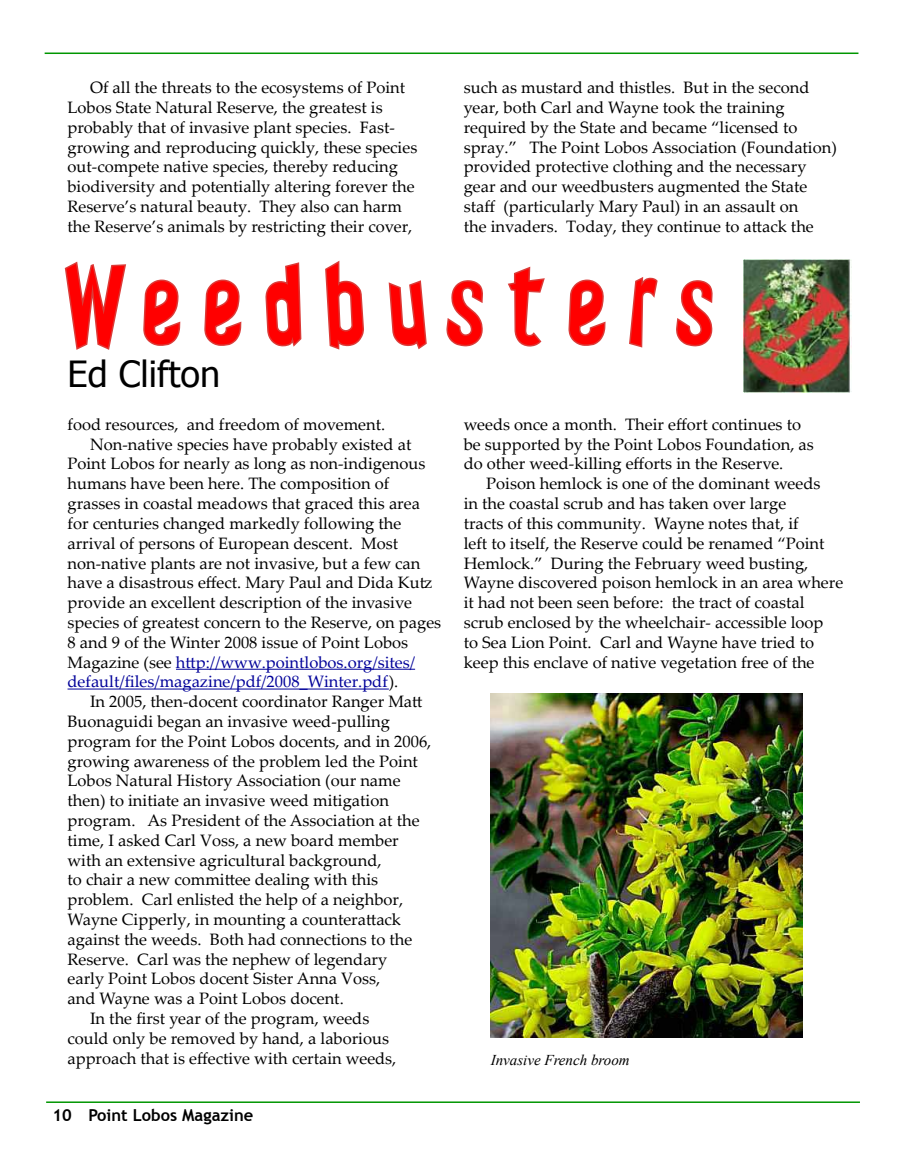
<style>
.page{position:relative;width:905px;height:1175px;background:#fff}
.page>*{position:absolute;margin:0;border:0;box-sizing:border-box;transform-origin:0 0}
.t1{font:108px "Wicked Scary Movie";letter-spacing:.24em;color:#f00}
.t2{font:36px "Tahoma";color:#000}
.t3{font:16.5px/19.8px "Palatino Linotype";color:#000}
.t4{font:16.5px "Palatino Linotype";color:#009}
.t5{font:700 16.5px "Trebuchet MS";color:#000}
.t6{font:italic 15px "Times New Roman";color:#000}
.s1{color:#000}
</style>
<div class="page">
<hr style="left:46px;top:1101px;width:814px;height:1px;background:#009600">
<hr style="left:45px;top:52px;width:813px;height:2px;background:#009600">
<hr style="left:176px;top:668px;width:239px;height:1px;background:#009">
<hr style="left:68px;top:688px;width:321px;height:1px;background:#009">
<svg style="left:64px;top:261px;width:63px;height:89px"></svg>
<svg style="left:143px;top:279px;width:38px;height:67px"></svg>
<svg style="left:204px;top:279px;width:38px;height:67px"></svg>
<svg style="left:265px;top:262px;width:37px;height:85px"></svg>
<svg style="left:325px;top:260px;width:39px;height:90px"></svg>
<svg style="left:388px;top:280px;width:39px;height:70px"></svg>
<svg style="left:446px;top:280px;width:37px;height:67px"></svg>
<svg style="left:507px;top:266px;width:38px;height:81px"></svg>
<svg style="left:568px;top:279px;width:38px;height:67px"></svg>
<svg style="left:627px;top:52px;width:32px;height:296px"></svg>
<svg style="left:676px;top:280px;width:37px;height:67px"></svg>
<img style="left:743px;top:259px;width:108px;height:133px">
<img style="left:490px;top:693px;width:312px;height:344px">
<p class="t3" style="left:67px;top:77px;width:351px;text-indent:23px">Of all the threats to the ecosystems of Point Lobos State Natural Reserve, the greatest is probably that of invasive plant species. Fast&shy;growing and reproducing quickly, these species out-compete native species, thereby reducing biodiversity and potentially altering forever the Reserve’s natural beauty. They also can harm the Reserve’s animals by restricting their cover,</p>
<p class="t3" style="left:463px;top:77px;width:374px">such as mustard and thistles. But in the second year, both Carl and Wayne took the training required by the State and became “licensed to spray.” The Point Lobos Association (Foundation) provided protective clothing and the necessary gear and our weedbusters augmented the State staff (particularly Mary Paul) in an assault on<br>the invaders. Today, they continue to attack the</p>
<h1 class="t1" style="left:68px;top:241px;width:649px">Weedbusters</h1>
<h2 class="t2" style="left:68px;top:349px;width:154px">Ed Clifton</h2>
<p class="t3" style="left:67px;top:414px;width:319px">food resources, and freedom of movement.</p>
<p class="t3" style="left:90px;top:433px;width:323px">Non-native species have probably existed at</p>
<p class="t3" style="left:67px;top:453px;width:359px">Point Lobos for nearly as long as non-indigenous</p>
<p class="t3" style="left:67px;top:473px;width:323px">humans have been here. The composition of</p>
<p class="t3" style="left:67px;top:493px;width:354px">grasses in coastal meadows that graced this area</p>
<p class="t3" style="left:67px;top:513px;width:335px">for centuries changed markedly following the</p>
<p class="t3" style="left:67px;top:532px;width:332px">arrival of persons of European descent. Most</p>
<p class="t3" style="left:67px;top:552px;width:354px">non-native plants are not invasive, but a few can</p>
<p class="t3" style="left:67px;top:572px;width:366px">have a disastrous effect. Mary Paul and Dida Kutz</p>
<p class="t3" style="left:67px;top:592px;width:346px">provide an excellent description of the invasive</p>
<p class="t3" style="left:67px;top:612px;width:375px">species of greatest concern to the Reserve, on pages</p>
<p class="t3" style="left:67px;top:631px;width:342px">8 and 9 of the Winter 2008 issue of Point Lobos</p>
<p class="t4" style="left:67px;top:650px;width:349px"><span class="s1">Magazine (see</span> http://www.pointlobos.org/sites/</p>
<p class="t4" style="left:67px;top:670px;width:332px">default/files/magazine/pdf/2008_Winter.pdf<span class="s1">).</span></p>
<p class="t3" style="left:90px;top:691px;width:334px">In 2005, then-docent coordinator Ranger Matt</p>
<p class="t3" style="left:67px;top:711px;width:324px">Buonaguidi began an invasive weed-pulling</p>
<p class="t3" style="left:67px;top:730px;width:365px">program for the Point Lobos docents, and in 2006,</p>
<p class="t3" style="left:67px;top:750px;width:352px">growing awareness of the problem led the Point</p>
<p class="t3" style="left:67px;top:770px;width:335px">Lobos Natural History Association (our name</p>
<p class="t3" style="left:67px;top:790px;width:323px">then) to initiate an invasive weed mitigation</p>
<p class="t3" style="left:67px;top:810px;width:353px">program. As President of the Association at the</p>
<p class="t3" style="left:67px;top:829px;width:333px">time, I asked Carl Voss, a new board member</p>
<p class="t3" style="left:67px;top:849px;width:315px">with an extensive agricultural background,</p>
<p class="t3" style="left:67px;top:869px;width:312px">to chair a new committee dealing with this</p>
<p class="t3" style="left:67px;top:889px;width:337px">problem. Carl enlisted the help of a neighbor,</p>
<p class="t3" style="left:67px;top:909px;width:335px">Wayne Cipperly, in mounting a counterattack</p>
<p class="t3" style="left:67px;top:928px;width:346px">against the weeds. Both had connections to the</p>
<p class="t3" style="left:67px;top:948px;width:321px">Reserve. Carl was the nephew of legendary</p>
<p class="t3" style="left:67px;top:968px;width:314px">early Point Lobos docent Sister Anna Voss,</p>
<p class="t3" style="left:67px;top:988px;width:278px">and Wayne was a Point Lobos docent.</p>
<p class="t3" style="left:90px;top:1008px;width:281px">In the first year of the program, weeds</p>
<p class="t3" style="left:67px;top:1027px;width:323px">could only be removed by hand, a laborious</p>
<p class="t3" style="left:67px;top:1047px;width:330px">approach that is effective with certain weeds,</p>
<p class="t5" style="left:52px;top:1104px;width:202px">10<sup>10</sup> Point Lobos Magazine</p>
<p class="t3" style="left:463px;top:414px;width:351px">weeds once a month. Their effort continues to be supported by the Point Lobos Foundation, as do other weed-killing efforts in the Reserve.</p>
<p class="t3" style="left:463px;top:473px;width:381px;text-indent:23px">Poison hemlock is one of the dominant weeds<br>in the coastal scrub and has taken over large<br>tracts of this community. Wayne notes that, if<br>left to itself, the Reserve could be renamed “Point Hemlock.” During the February weed busting, Wayne discovered poison hemlock in an area where it had not been seen before: the tract of coastal scrub enclosed by the wheelchair- accessible loop<br>to Sea Lion Point. Carl and Wayne have tried to keep this enclave of native vegetation free of the</p>
<p class="t6" style="left:490px;top:1049px;width:140px">Invasive French broom</p>
</div>
